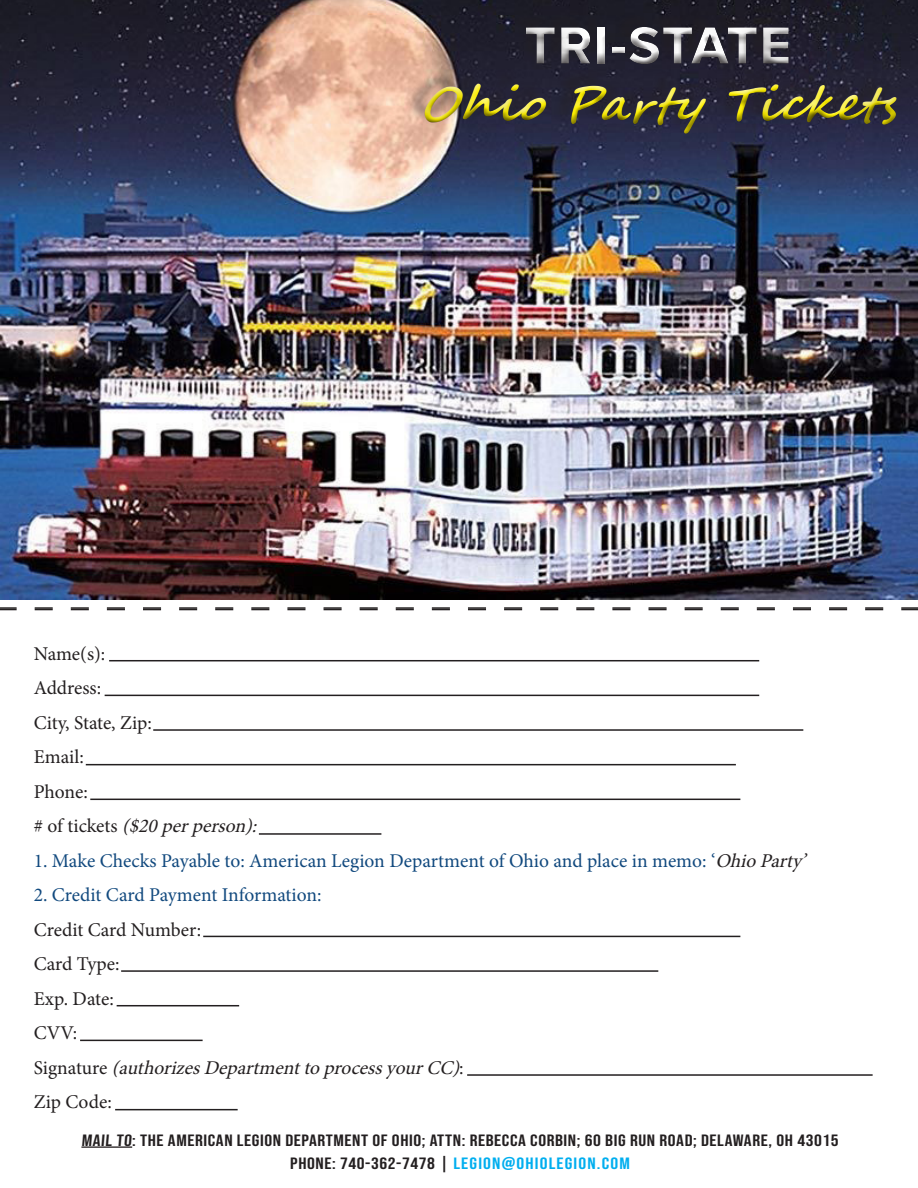
<style>
.page{position:relative;width:918px;height:1188px;background:#fff}
.page>*{position:absolute;margin:0;border:0;box-sizing:border-box;transform-origin:0 0}
.t1{font:700 54px "Proxima Nova";letter-spacing:.025em;color:#fff}
.t2{font:italic 700 48px "Segoe Script";color:#fff101}
.Default{font:19.5px "Minion Pro";color:#11497e}
.Default-2{font:19.5px "Minion Pro";letter-spacing:-.005em;color:#231f20}
.Default-3{font:italic 19.5px "Minion Pro";color:#231f20}
.t3{font:16.35px "Bebas Neue";letter-spacing:.03em;color:#231f20;scale:1.19 1}
.t4{font:16.35px "Bebas Neue";letter-spacing:.06em;color:#00aeef;scale:1.19 1}
.s1{font-style:normal}
.s2{font-style:italic;color:#231f20}
.s3{color:#231f20}
</style>
<div class="page">
<img style="left:1px;top:0;width:917px;height:599px">
<div style="left:348px;top:0;width:570px;height:148px;background:#231f20;opacity:.56"></div>
<div style="left:414px;top:16px;width:492px;height:117px;background:#1e1d27"></div>
<div style="left:414px;top:27px;width:493px;height:117px;background:#231f20;opacity:.75"></div>
<hr style="left:109px;top:660px;width:650px;height:1px;background:#231f20">
<hr style="left:105px;top:695px;width:654px;height:1px;background:#231f20">
<hr style="left:153px;top:729px;width:650px;height:2px;background:#231f20">
<hr style="left:86px;top:764px;width:650px;height:1px;background:#231f20">
<hr style="left:90px;top:799px;width:650px;height:1px;background:#231f20">
<hr style="left:259px;top:833px;width:122px;height:2px;background:#231f20">
<hr style="left:203px;top:936px;width:537px;height:1px;background:#231f20">
<hr style="left:121px;top:970px;width:537px;height:2px;background:#231f20">
<hr style="left:117px;top:1005px;width:122px;height:1px;background:#231f20">
<hr style="left:80px;top:1040px;width:123px;height:1px;background:#231f20">
<hr style="left:467px;top:1074px;width:406px;height:2px;background:#231f20">
<hr style="left:115px;top:1109px;width:123px;height:1px;background:#231f20">
<hr style="left:81px;top:1146px;width:51px;height:2px;background:#231f20">
<svg style="left:0;top:607px;width:918px;height:3px"></svg>
<h1 class="t1" style="left:525px;top:5px;width:268px">TRI-STATE</h1>
<h2 class="t2" style="left:420px;top:65px;width:495px">OhioPartyTickets</h2>
<p class="Default-2" style="left:34px;top:640px;width:73px">Name(s):</p>
<p class="Default-2" style="left:34px;top:675px;width:69px">Address:</p>
<p class="Default-2" style="left:34px;top:709px;width:120px">City, State, Zip:</p>
<p class="Default-2" style="left:34px;top:744px;width:52px">Email:</p>
<p class="Default-2" style="left:34px;top:778px;width:56px">Phone:</p>
<p class="Default-3" style="left:34px;top:813px;width:230px"><span class="s1"># o f t i c k e t s</span> ($20perperson):</p>
<p class="Default" style="left:34px;top:847px;width:779px">1. Make Checks Payable to: American Legion Department of Ohio and place in memo: ‘<span class="s2">OhioParty’</span></p>
<p class="Default" style="left:34px;top:882px;width:289px">2. Credit Card Payment Information:</p>
<p class="Default-2" style="left:34px;top:916px;width:169px">Credit Card Number:</p>
<p class="Default-2" style="left:34px;top:951px;width:87px">Card Type:</p>
<p class="Default-2" style="left:34px;top:985px;width:82px">Exp. Date:</p>
<p class="Default-2" style="left:34px;top:1020px;width:45px">CVV:</p>
<p class="Default-3" style="left:34px;top:1054px;width:433px"><span class="s1">S i g n a t u r e</span> (authorizesDepartmenttoprocessyourCC)<span class="s1">:</span></p>
<p class="Default-2" style="left:34px;top:1089px;width:80px">Zip Code:</p>
<p class="t3" style="left:81px;top:1131px;width:638px">MAIL TO: THE AMERICAN LEGION DEPARTMENT OF OHIO; ATTN: REBECCA CORBIN; 60 BIG RUN ROAD; DELAWARE, OH 43015</p>
<p class="t4" style="left:290px;top:1154px;width:287px"><span class="s3">PHONE: 740-362-7478 |</span> LEGION@OHIOLEGION.COM</p>
</div>
